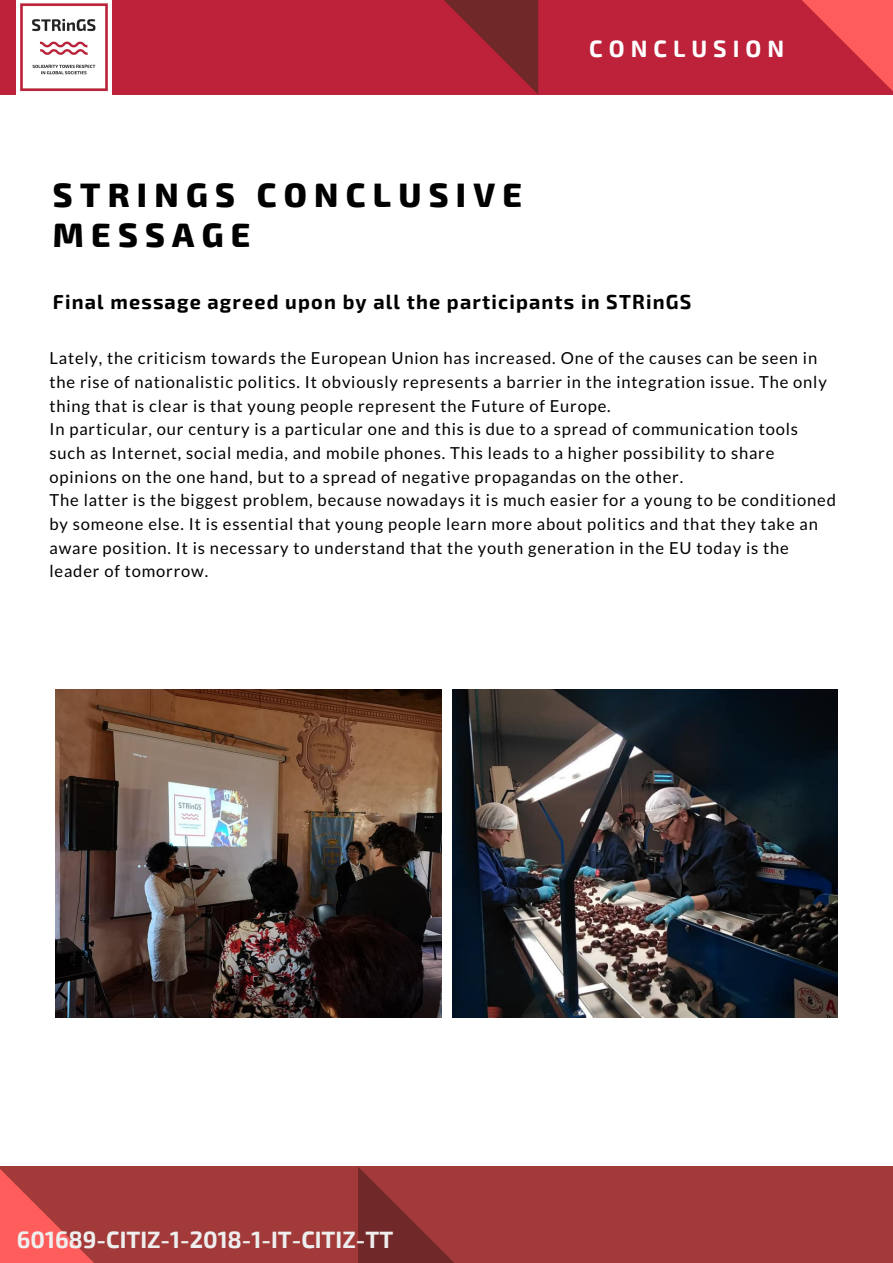
<style>
.page{position:relative;width:893px;height:1263px;background:#fff}
.page>*{position:absolute;margin:0;border:0;box-sizing:border-box;transform-origin:0 0}
.t1{font:800 33.3px/40.5px "Exo 2";letter-spacing:.22em;color:#000}
.t2{font:700 23.25px "Exo 2";color:#eee}
.t3{font:700 23.25px "Exo 2";letter-spacing:.26em;color:#fff}
.t4{font:700 19.8px "Exo 2";letter-spacing:.06em;color:#000}
.t5{font:16.5px/23.7px "Lato";letter-spacing:.05em;color:#000}
</style>
<div class="page">
<div style="left:0;top:1166px;width:893px;height:97px;background:#a23a3a"></div>
<div style="left:0;top:0;width:893px;height:95px;background:#be223b"></div>
<svg style="left:358px;top:1167px;width:96px;height:96px"></svg>
<svg style="left:444px;top:0;width:94px;height:94px"></svg>
<svg style="left:802px;top:0;width:91px;height:91px"></svg>
<svg style="left:0;top:1169px;width:94px;height:94px"></svg>
<img style="left:17px;top:0;width:94px;height:95px">
<img style="left:55px;top:689px;width:386px;height:329px">
<img style="left:453px;top:689px;width:385px;height:329px">
<h1 class="t1" style="left:53px;top:173px;width:471px">STRINGS CONCLUSIVE<br>MESSAGE</h1>
<h2 class="t3" style="left:589px;top:34px;width:196px">CONCLUSION</h2>
<p class="t4" style="left:53px;top:289px;width:640px">Final message agreed upon by all the participants in STRinGS</p>
<p class="t5" style="left:50px;top:346px;width:788px">Lately, the criticism towards the European Union has increased. One of the causes can be seen in the rise of nationalistic politics. It obviously represents a barrier in the integration issue. The only thing that is clear is that young people represent the Future of Europe.<br>In particular, our century is a particular one and this is due to a spread of communication tools such as Internet, social media, and mobile phones. This leads to a higher possibility to share opinions on the one hand, but to a spread of negative propagandas on the other.<br>The latter is the biggest problem, because nowadays it is much easier for a young to be conditioned by someone else. It is essential that young people learn more about politics and that they take an aware position. It is necessary to understand that the youth generation in the EU today is the leader of tomorrow.</p>
<h2 class="t2" style="left:17px;top:1224px;width:378px">601689-CITIZ-1-2018-1-IT-CITIZ-TT</h2>
</div>
